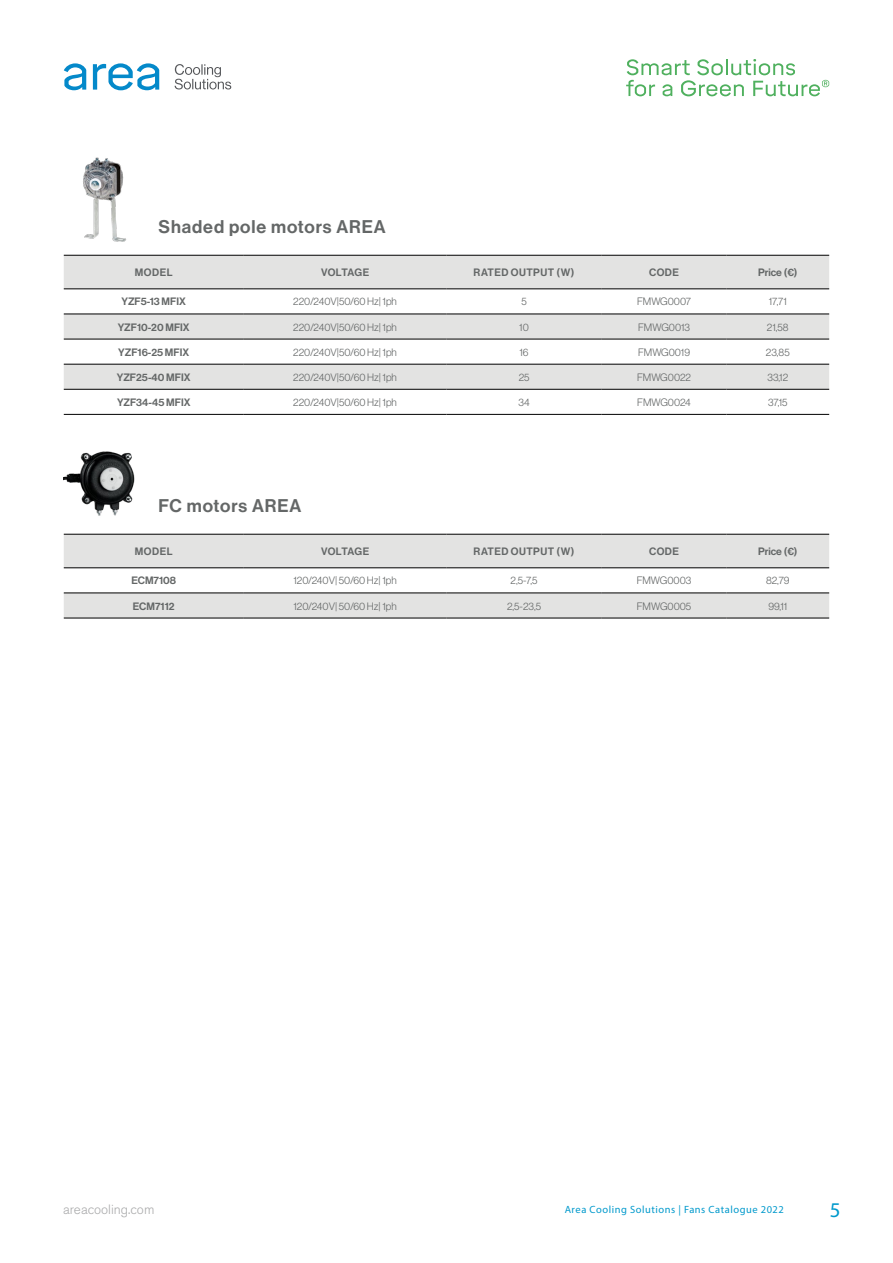
<style>
.page{position:relative;width:893px;height:1263px;background:#fff}
.page>*{position:absolute;margin:0;border:0;box-sizing:border-box;transform-origin:0 0}
.t1{font:21px "Myriad Pro";color:#09c}
.t2{font:18px "N Haas Grotesk DS Std 65 Md";letter-spacing:.05em;color:#646767}
.t3{font:300 13.5px "Akzidenz Grotesk Pro";color:#aaabac}
.t4{font:10.5px "N Haas Grotesk DS Std 45 Lt";color:#646767}
.t5{font:10.5px "N Haas Grotesk DS Std 65 Md";color:#646767}
.t6{font:10.5px "Myriad Pro";letter-spacing:.05em;color:#09c}
.t7{font:10.5px "N Haas Grotesk DS Std 65 Md";letter-spacing:.04em;color:#646767}
</style>
<div class="page">
<svg style="left:175px;top:64px;width:56px;height:25px"></svg>
<svg style="left:64px;top:63px;width:95px;height:27px"></svg>
<svg style="left:626px;top:59px;width:203px;height:37px"></svg>
<svg style="left:64px;top:256px;width:765px;height:133px;fill:#e3e3e2"></svg>
<hr style="left:64px;top:255px;width:180px;height:1px;background:#000">
<hr style="left:244px;top:255px;width:202px;height:1px;background:#000">
<hr style="left:446px;top:255px;width:156px;height:1px;background:#000">
<hr style="left:602px;top:255px;width:124px;height:1px;background:#000">
<hr style="left:726px;top:255px;width:103px;height:1px;background:#000">
<hr style="left:64px;top:314px;width:180px;height:1px;background:#000">
<hr style="left:244px;top:314px;width:202px;height:1px;background:#000">
<hr style="left:446px;top:314px;width:156px;height:1px;background:#000">
<hr style="left:602px;top:314px;width:124px;height:1px;background:#000">
<hr style="left:726px;top:314px;width:103px;height:1px;background:#000">
<hr style="left:64px;top:289px;width:180px;height:1px;background:#000">
<hr style="left:244px;top:289px;width:202px;height:1px;background:#000">
<hr style="left:446px;top:289px;width:156px;height:1px;background:#000">
<hr style="left:602px;top:289px;width:124px;height:1px;background:#000">
<hr style="left:726px;top:289px;width:103px;height:1px;background:#000">
<hr style="left:64px;top:339px;width:180px;height:1px;background:#000">
<hr style="left:244px;top:339px;width:202px;height:1px;background:#000">
<hr style="left:446px;top:339px;width:156px;height:1px;background:#000">
<hr style="left:602px;top:339px;width:124px;height:1px;background:#000">
<hr style="left:726px;top:339px;width:103px;height:1px;background:#000">
<hr style="left:64px;top:364px;width:180px;height:1px;background:#000">
<hr style="left:244px;top:364px;width:202px;height:1px;background:#000">
<hr style="left:446px;top:364px;width:156px;height:1px;background:#000">
<hr style="left:602px;top:364px;width:124px;height:1px;background:#000">
<hr style="left:726px;top:364px;width:103px;height:1px;background:#000">
<hr style="left:64px;top:389px;width:180px;height:1px;background:#000">
<hr style="left:244px;top:389px;width:202px;height:1px;background:#000">
<hr style="left:446px;top:389px;width:156px;height:1px;background:#000">
<hr style="left:602px;top:389px;width:124px;height:1px;background:#000">
<hr style="left:726px;top:389px;width:103px;height:1px;background:#000">
<hr style="left:64px;top:414px;width:180px;height:1px;background:#000">
<hr style="left:244px;top:414px;width:202px;height:1px;background:#000">
<hr style="left:446px;top:414px;width:156px;height:1px;background:#000">
<hr style="left:602px;top:414px;width:124px;height:1px;background:#000">
<hr style="left:726px;top:414px;width:103px;height:1px;background:#000">
<svg style="left:64px;top:535px;width:765px;height:83px;fill:#e3e3e2"></svg>
<hr style="left:64px;top:534px;width:180px;height:1px;background:#000">
<hr style="left:244px;top:534px;width:202px;height:1px;background:#000">
<hr style="left:446px;top:534px;width:156px;height:1px;background:#000">
<hr style="left:602px;top:534px;width:124px;height:1px;background:#000">
<hr style="left:726px;top:534px;width:103px;height:1px;background:#000">
<hr style="left:64px;top:593px;width:180px;height:1px;background:#000">
<hr style="left:244px;top:593px;width:202px;height:1px;background:#000">
<hr style="left:446px;top:593px;width:156px;height:1px;background:#000">
<hr style="left:602px;top:593px;width:124px;height:1px;background:#000">
<hr style="left:726px;top:593px;width:103px;height:1px;background:#000">
<hr style="left:64px;top:567px;width:180px;height:1px;background:#000">
<hr style="left:244px;top:567px;width:202px;height:1px;background:#000">
<hr style="left:446px;top:567px;width:156px;height:1px;background:#000">
<hr style="left:602px;top:567px;width:124px;height:1px;background:#000">
<hr style="left:726px;top:567px;width:103px;height:1px;background:#000">
<hr style="left:64px;top:618px;width:180px;height:1px;background:#000">
<hr style="left:244px;top:618px;width:202px;height:1px;background:#000">
<hr style="left:446px;top:618px;width:156px;height:1px;background:#000">
<hr style="left:602px;top:618px;width:124px;height:1px;background:#000">
<hr style="left:726px;top:618px;width:103px;height:1px;background:#000">
<img style="left:83px;top:157px;width:44px;height:85px">
<img style="left:64px;top:451px;width:71px;height:65px">
<h2 class="t2" style="left:159px;top:216px;width:229px">Shaded pole motors AREA</h2>
<p class="t5" style="left:135px;top:266px;width:39px">MODEL</p>
<p class="t5" style="left:321px;top:266px;width:50px">VOLTAGE</p>
<p class="t7" style="left:474px;top:266px;width:102px">RATED OUTPUT (W)</p>
<p class="t5" style="left:649px;top:266px;width:32px">CODE</p>
<p class="t5" style="left:758px;top:266px;width:41px">Price (€)</p>
<p class="t5" style="left:122px;top:296px;width:66px">YZF5-13 MFIX</p>
<p class="t4" style="left:293px;top:296px;width:105px">220/240V|50/60 Hz| 1ph</p>
<p class="t4" style="left:521px;top:296px;width:7px">5</p>
<p class="t4" style="left:637px;top:296px;width:55px">FMWG0007</p>
<p class="t4" style="left:769px;top:296px;width:19px">17,71</p>
<p class="t5" style="left:118px;top:321px;width:73px">YZF10-20 MFIX</p>
<p class="t4" style="left:293px;top:321px;width:105px">220/240V|50/60 Hz| 1ph</p>
<p class="t4" style="left:519px;top:321px;width:11px">10</p>
<p class="t4" style="left:638px;top:321px;width:53px">FMWG0013</p>
<p class="t4" style="left:767px;top:321px;width:23px">21,58</p>
<p class="t5" style="left:118px;top:346px;width:72px">YZF16-25 MFIX</p>
<p class="t4" style="left:293px;top:346px;width:105px">220/240V|50/60 Hz| 1ph</p>
<p class="t4" style="left:519px;top:346px;width:11px">16</p>
<p class="t4" style="left:638px;top:346px;width:53px">FMWG0019</p>
<p class="t4" style="left:766px;top:346px;width:25px">23,85</p>
<p class="t5" style="left:117px;top:371px;width:75px">YZF25-40 MFIX</p>
<p class="t4" style="left:293px;top:371px;width:105px">220/240V|50/60 Hz| 1ph</p>
<p class="t4" style="left:519px;top:371px;width:12px">25</p>
<p class="t4" style="left:637px;top:371px;width:55px">FMWG0022</p>
<p class="t4" style="left:767px;top:371px;width:22px">33,12</p>
<p class="t5" style="left:117px;top:396px;width:75px">YZF34-45 MFIX</p>
<p class="t4" style="left:293px;top:396px;width:105px">220/240V|50/60 Hz| 1ph</p>
<p class="t4" style="left:518px;top:396px;width:13px">34</p>
<p class="t4" style="left:637px;top:396px;width:55px">FMWG0024</p>
<p class="t4" style="left:768px;top:396px;width:21px">37,15</p>
<h2 class="t2" style="left:159px;top:495px;width:144px">FC motors AREA</h2>
<p class="t5" style="left:135px;top:545px;width:39px">MODEL</p>
<p class="t5" style="left:321px;top:545px;width:50px">VOLTAGE</p>
<p class="t7" style="left:474px;top:545px;width:102px">RATED OUTPUT (W)</p>
<p class="t5" style="left:649px;top:545px;width:32px">CODE</p>
<p class="t5" style="left:758px;top:545px;width:41px">Price (€)</p>
<p class="t5" style="left:131px;top:575px;width:46px">ECM7108</p>
<p class="t4" style="left:294px;top:575px;width:105px">120/240V| 50/60 Hz| 1ph</p>
<p class="t4" style="left:511px;top:575px;width:29px">2,5-7,5</p>
<p class="t4" style="left:637px;top:575px;width:56px">FMWG0003</p>
<p class="t4" style="left:766px;top:575px;width:25px">82,79</p>
<p class="t5" style="left:133px;top:600px;width:43px">ECM7112</p>
<p class="t4" style="left:294px;top:600px;width:105px">120/240V| 50/60 Hz| 1ph</p>
<p class="t4" style="left:507px;top:600px;width:36px">2,5-23,5</p>
<p class="t4" style="left:637px;top:600px;width:56px">FMWG0005</p>
<p class="t4" style="left:768px;top:600px;width:20px">99,11</p>
<p class="t3" style="left:63px;top:1200px;width:93px">areacooling.com</p>
<p class="t6" style="left:565px;top:1203px;width:221px">Area Cooling Solutions | Fans Catalogue 2022</p>
<h1 class="t1" style="left:830px;top:1197px;width:12px">5</h1>
</div>
